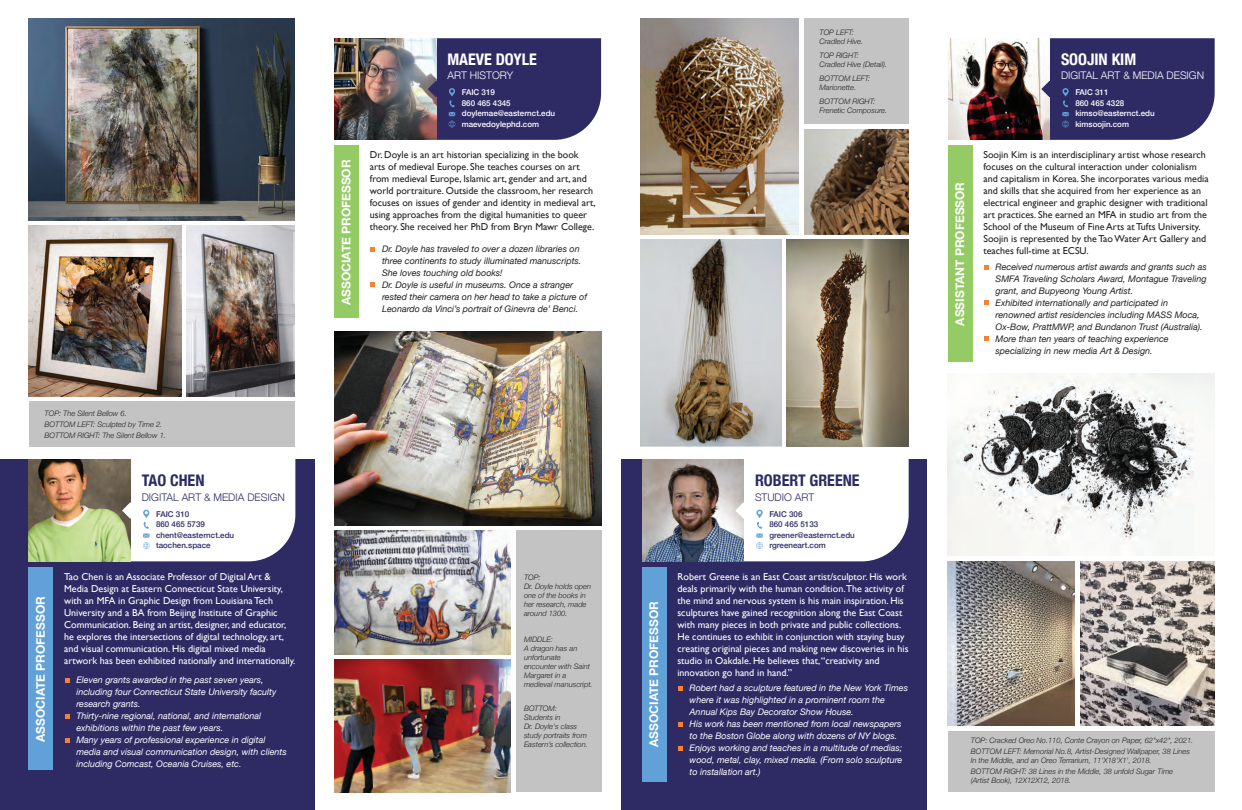
<style>
.page{position:relative;width:1242px;height:810px;background:#fff}
.page>*{position:absolute;margin:0;border:0;box-sizing:border-box;transform-origin:0 0}
.t1{font:700 condensed 16px "Helvetica Neue";color:#fff}
.t2{font:700 condensed 16px "Helvetica Neue";color:#2e2b64}
.t3{font:700 12px "Helvetica Neue";color:#fff}
.t4{font:300 10.5px "Helvetica Neue";color:#fff}
.t5{font:300 10.5px "Helvetica Neue";color:#2e2b64}
.t6{font:10px/12px "Gill Sans";color:#fff}
.t7{font:10px/12px "Gill Sans";color:#231f20}
.t8{font:italic 9px/12px "Helvetica Neue";color:#fff}
.t9{font:italic 9px/12px "Helvetica Neue";color:#231f20}
.t10{font:500 8px/10.5px "Helvetica Neue";color:#fff}
.t11{font:500 8px/10.5px "Helvetica Neue";color:#2e2b64}
.t12{font:italic 300 7.5px/9px "Helvetica Neue";color:#231f20}
</style>
<div class="page">
<img style="left:334px;top:332px;width:268px;height:193px">
<img style="left:334px;top:531px;width:177px;height:123px">
<img style="left:334px;top:660px;width:177px;height:132px">
<div style="left:0;top:460px;width:315px;height:350px;background:#2e2b64"></div>
<div style="left:621px;top:460px;width:306px;height:350px;background:#2e2b64"></div>
<div style="left:334px;top:146px;width:25px;height:172px;background:#95cb64"></div>
<div style="left:516px;top:531px;width:86px;height:261px;background:#c3c3c3"></div>
<div style="left:29px;top:401px;width:265px;height:46px;background:#c3c3c3"></div>
<img style="left:335px;top:38px;width:93px;height:102px">
<svg style="left:371px;top:247px;width:4px;height:5px"></svg>
<svg style="left:371px;top:282px;width:4px;height:5px"></svg>
<svg style="left:428px;top:38px;width:173px;height:102px;background:#3b386c"></svg>
<div style="left:948px;top:146px;width:24px;height:216px;background:#95cb64"></div>
<img style="left:948px;top:38px;width:93px;height:102px">
<svg style="left:984px;top:265px;width:5px;height:4px"></svg>
<svg style="left:984px;top:301px;width:5px;height:4px"></svg>
<svg style="left:984px;top:337px;width:5px;height:4px"></svg>
<svg style="left:1041px;top:38px;width:174px;height:102px;background:#3e3b6f"></svg>
<div style="left:642px;top:567px;width:24px;height:214px;background:#61a1d7"></div>
<img style="left:642px;top:460px;width:93px;height:101px">
<svg style="left:678px;top:687px;width:5px;height:4px"></svg>
<svg style="left:678px;top:722px;width:5px;height:4px"></svg>
<svg style="left:678px;top:747px;width:5px;height:4px"></svg>
<svg style="left:735px;top:459px;width:174px;height:102px;background:#f4f5f7"></svg>
<div style="left:29px;top:567px;width:24px;height:202px;background:#61a1d7"></div>
<img style="left:29px;top:460px;width:93px;height:101px">
<svg style="left:65px;top:679px;width:4px;height:4px"></svg>
<svg style="left:65px;top:715px;width:4px;height:4px"></svg>
<svg style="left:65px;top:739px;width:4px;height:4px"></svg>
<svg style="left:122px;top:459px;width:173px;height:102px;background:#f3f3f3"></svg>
<div style="left:948px;top:731px;width:267px;height:61px;background:#c3c3c3"></div>
<img style="left:187px;top:226px;width:107px;height:170px">
<img style="left:29px;top:226px;width:153px;height:170px">
<img style="left:29px;top:19px;width:265px;height:202px">
<div style="left:804px;top:18px;width:105px;height:106px;background:#c3c3c3"></div>
<img style="left:948px;top:373px;width:267px;height:183px">
<img style="left:948px;top:561px;width:127px;height:165px">
<img style="left:1080px;top:561px;width:135px;height:165px">
<img style="left:641px;top:240px;width:140px;height:206px">
<img style="left:787px;top:240px;width:122px;height:206px">
<img style="left:641px;top:18px;width:158px;height:216px">
<img style="left:804px;top:129px;width:105px;height:105px">
<p class="t12" style="left:45px;top:408px;width:123px;line-height:11px">TOP: The Silent Bellow 6.<br>BOTTOM LEFT: Sculpted by Time 2.<br>BOTTOM RIGHT: The Silent Bellow 1.</p>
<p class="t3" style="left:31px;top:742px;width:147px;rotate:-90deg">ASSOCIATE PROFESSOR</p>
<h1 class="t2" style="left:142px;top:468px;width:64px">TAO CHEN</h1>
<p class="t5" style="left:142px;top:488px;width:145px">DIGITAL ART &amp; MEDIA DESIGN</p>
<p class="t11" style="left:156px;top:508px;width:80px">FAIC 310<br>860 465 5739 chent@easternct.edu taochen.space</p>
<p class="t6" style="left:64px;top:570px;width:233px">Tao Chen is an Associate Professor of Digital Art &amp; Media Design at Eastern Connecticut State University, with an MFA in Graphic Design from Louisiana Tech University and a BA from Beijing Institute of Graphic Communication. Being an artist, designer, and educator, he explores the intersections of digital technology, art, and visual communication. His digital mixed media artwork has been exhibited nationally and internationally.</p>
<p class="t8" style="left:76px;top:675px;width:212px">Eleven grants awarded in the past seven years, including four Connecticut State University faculty research grants.<br>Thirty-nine regional, national, and international exhibitions within the past few years.<br>Many years of professional experience in digital media and visual communication design, with clients including Comcast, Oceania Cruises, etc.</p>
<p class="t3" style="left:337px;top:305px;width:147px;rotate:-90deg">ASSOCIATE PROFESSOR</p>
<h1 class="t1" style="left:447px;top:46px;width:91px">MAEVE DOYLE</h1>
<p class="t4" style="left:447px;top:67px;width:67px">ART HISTORY</p>
<p class="t10" style="left:462px;top:86px;width:95px">FAIC 319<br>860 465 4345 doylemae@easternct.edu maevedoylephd.com</p>
<p class="t7" style="left:370px;top:149px;width:227px">Dr. Doyle is an art historian specializing in the book arts of medieval Europe. She teaches courses on art from medieval Europe, Islamic art, gender and art, and world portraiture. Outside the classroom, her research focuses on issues of gender and identity in medieval art, using approaches from the digital humanities to queer theory. She received her PhD from Bryn Mawr College.</p>
<p class="t9" style="left:382px;top:243px;width:207px">Dr. Doyle has traveled to over a dozen libraries on three continents to study illuminated manuscripts.<br>She loves touching old books!<br>Dr. Doyle is useful in museums. Once a stranger rested their camera on her head to take a picture of Leonardo da Vinci’s portrait of Ginevra de’ Benci.</p>
<p class="t12" style="left:524px;top:572px;width:69px">TOP:<br>Dr. Doyle holds open one of the books in her research, made around 1300.</p>
<p class="t12" style="left:524px;top:634px;width:70px">MIDDLE:<br>A dragon has an unfortunate encounter with Saint<br>Margaret in a medieval manuscript.</p>
<p class="t12" style="left:524px;top:703px;width:65px">BOTTOM:<br>Students in<br>Dr. Doyle's class study portraits from<br>Eastern’s collection.</p>
<p class="t12" style="left:820px;top:27px;width:45px">TOP LEFT:<br>Cradled Hive.</p>
<p class="t12" style="left:820px;top:50px;width:69px">TOP RIGHT:<br>Cradled Hive (Detail).</p>
<p class="t12" style="left:820px;top:73px;width:52px">BOTTOM LEFT:<br>Marionette.</p>
<p class="t12" style="left:820px;top:96px;width:69px">BOTTOM RIGHT:<br>Frenetic Composure.</p>
<p class="t3" style="left:951px;top:326px;width:145px;rotate:-90deg">ASSISTANT PROFESSOR</p>
<h1 class="t1" style="left:1061px;top:46px;width:77px">SOOJIN KIM</h1>
<p class="t4" style="left:1061px;top:67px;width:145px">DIGITAL ART &amp; MEDIA DESIGN</p>
<p class="t10" style="left:1075px;top:86px;width:81px">FAIC 311<br>860 465 4328 kimso@easternct.edu kimsoojin.com</p>
<p class="t7" style="left:983px;top:149px;width:227px">Soojin Kim is an interdisciplinary artist whose research focuses on the cultural interaction under colonialism and capitalism in Korea. She incorporates various media and skills that she acquired from her experience as an electrical engineer and graphic designer with traditional art practices. She earned an MFA in studio art from the School of the Museum of Fine Arts at Tufts University.<br>Soojin is represented by the Tao Water Art Gallery and teaches full-time at ECSU.</p>
<p class="t9" style="left:996px;top:261px;width:213px">Received numerous artist awards and grants such as SMFA Traveling Scholars Award, Montague Traveling grant, and Bupyeong Young Artist.<br>Exhibited internationally and participated in renowned artist residencies including MASS Moca, Ox-Bow, PrattMWP, and Bundanon Trust (Australia).<br>More than ten years of teaching experience specializing in new media Art &amp; Design.</p>
<p class="t3" style="left:645px;top:747px;width:147px;rotate:-90deg">ASSOCIATE PROFESSOR</p>
<h1 class="t2" style="left:755px;top:468px;width:106px">ROBERT GREENE</h1>
<p class="t5" style="left:755px;top:488px;width:61px">STUDIO ART</p>
<p class="t11" style="left:769px;top:508px;width:87px">FAIC 306<br>860 465 5133 greener@easternct.edu rgreeneart.com</p>
<p class="t6" style="left:677px;top:570px;width:233px">Robert Greene is an East Coast artist/sculptor. His work deals primarily with the human condition.The activity of the mind and nervous system is his main inspiration. His sculptures have gained recognition along the East Coast with many pieces in both private and public collections.<br>He continues to exhibit in conjunction with staying busy creating original pieces and making new discoveries in his studio in Oakdale. He believes that, “creativity and innovation go hand in hand.”</p>
<p class="t8" style="left:690px;top:683px;width:220px">Robert had a sculpture featured in the New York Times where it was highlighted in a prominent room the Annual Kips Bay Decorator Show House.<br>His work has been mentioned from local newspapers to the Boston Globe along with dozens of NY blogs.<br>Enjoys working and teaches in a multitude of medias; wood, metal, clay, mixed media. (From solo sculpture to installation art.)</p>
<p class="t12" style="left:971px;top:735px;width:224px;line-height:11px">TOP: Cracked Oreo No.110, Conte Crayon on Paper, 62"x42", 2021.<br>BOTTOM LEFT: Memorial No.8, Artist-Designed Wallpaper, 38 Lines</p>
<p class="t12" style="left:971px;top:755px;width:204px;line-height:11px">In the Middle, and an Oreo Terrarium, 11'X18'X1', 2018.<br>BOTTOM RIGHT: 38 Lines in the Middle, 38 unfold Sugar Time</p>
<p class="t12" style="left:971px;top:776px;width:102px">(Artist Book), 12X12X12, 2018.</p>
</div>
